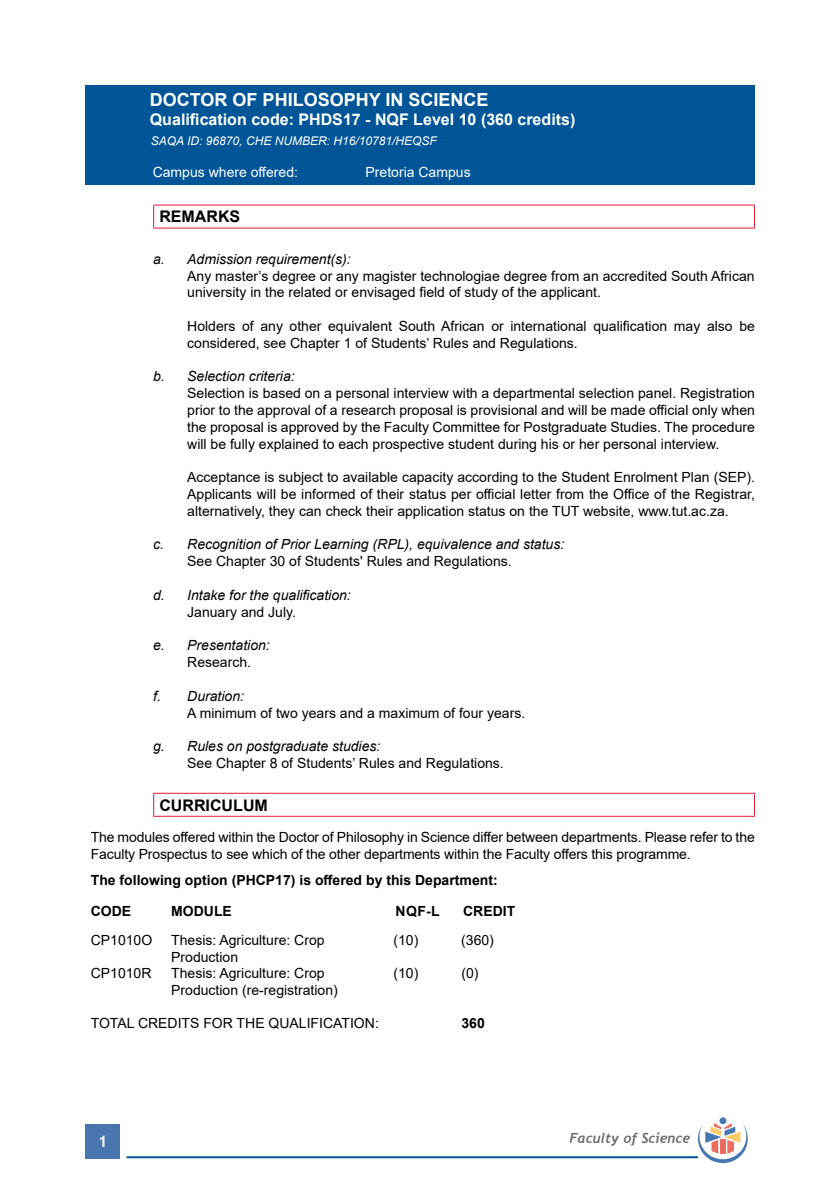
<style>
.page{position:relative;width:840px;height:1191px;background:#fff}
.page>*{position:absolute;margin:0;border:0;box-sizing:border-box;transform-origin:0 0}
.t1{font:700 18px "Arial";color:#fff}
.t2{font:700 16px "Arial";color:#fff}
.t3{font:700 16px "Arial";color:#000}
.t4{font:700 16px "Trebuchet MS";color:#fff}
.t5{font:14px/16.8px "Arial";color:#000}
.t6{font:italic 14px "Arial";color:#000}
.t7{font:700 14px/30.8px "Arial";color:#000}
.t8{font:14px "Arial";color:#fff}
.t9{font:italic 700 14px "Trebuchet";color:#6d6e71}
.t10{font:italic 12px "Arial";color:#fff}
</style>
<div class="page">
<div style="left:86px;top:1124px;width:34px;height:34px;background:#4777ae"></div>
<hr style="left:126px;top:1156px;width:571px;height:2px;background:#005596">
<div style="left:719px;top:1117px;width:7px;height:7px;background:#4777ae;border-radius:50%"></div>
<svg style="left:697px;top:1123px;width:50px;height:40px"></svg>
<div style="left:85px;top:85px;width:669px;height:100px;background:#005596"></div>
<hr style="left:153px;top:205px;width:601px;height:1px;background:#e31837">
<svg style="left:153px;top:206px;width:1px;height:21px"></svg>
<svg style="left:753px;top:206px;width:1px;height:21px"></svg>
<hr style="left:153px;top:227px;width:601px;height:1px;background:#e31837">
<hr style="left:153px;top:792px;width:601px;height:1px;background:#e31837">
<svg style="left:153px;top:793px;width:1px;height:22px"></svg>
<svg style="left:753px;top:793px;width:1px;height:22px"></svg>
<hr style="left:153px;top:815px;width:601px;height:1px;background:#e31837">
<p class="t1" style="left:150px;top:87px;width:340px">DOCTOR OF PHILOSOPHY IN SCIENCE</p>
<p class="t2" style="left:150px;top:108px;width:427px">Qualification code: PHDS17 - NQF Level 10 (360 credits)</p>
<p class="t10" style="left:151px;top:133px;width:287px">SAQA ID: 96870, CHE NUMBER: H16/10781/HEQSF</p>
<p class="t8" style="left:153px;top:162px;width:147px">Campus where offered:</p>
<p class="t8" style="left:365px;top:162px;width:107px">Pretoria Campus</p>
<p class="t3" style="left:159px;top:205px;width:82px">REMARKS</p>
<p class="t6" style="left:153px;top:250px;width:199px">a. Admission requirement(s):</p>
<p class="t5" style="left:187px;top:267px;width:568px">Any master’s degree or any magister technologiae degree from an accredited South African university in the related or envisaged field of study of the applicant.</p>
<p class="t5" style="left:187px;top:317px;width:569px">Holders of any other equivalent South African or international qualification may also be considered, see Chapter 1 of Students’ Rules and Regulations.</p>
<p class="t6" style="left:153px;top:367px;width:143px">b. Selection criteria:</p>
<p class="t5" style="left:187px;top:385px;width:569px;text-align:justify">Selection is based on a personal interview with a departmental selection panel. Registration prior to the approval of a research proposal is provisional and will be made official only when the proposal is approved by the Faculty Committee for Postgraduate Studies. The procedure will be fully explained to each prospective student during his or her personal interview.</p>
<p class="t5" style="left:187px;top:469px;width:569px;text-align:justify">Acceptance is subject to available capacity according to the Student Enrolment Plan (SEP).<br>Applicants will be informed of their status per official letter from the Office of the Registrar, alternatively, they can check their application status on the TUT website, www.tut.ac.za.</p>
<p class="t6" style="left:153px;top:535px;width:412px">c. Recognition of Prior Learning (RPL), equivalence and status:</p>
<p class="t5" style="left:187px;top:553px;width:326px">See Chapter 30 of Students' Rules and Regulations.</p>
<p class="t6" style="left:153px;top:586px;width:199px">d. Intake for the qualification:</p>
<p class="t5" style="left:187px;top:603px;width:110px">January and July.</p>
<p class="t6" style="left:153px;top:636px;width:118px">e. Presentation:</p>
<p class="t5" style="left:187px;top:653px;width:65px">Research.</p>
<p class="t6" style="left:153px;top:687px;width:92px">f. Duration:</p>
<p class="t5" style="left:187px;top:704px;width:339px">A minimum of two years and a maximum of four years.</p>
<p class="t6" style="left:153px;top:737px;width:229px">g. Rules on postgraduate studies:</p>
<p class="t5" style="left:187px;top:754px;width:318px">See Chapter 8 of Students’ Rules and Regulations.</p>
<p class="t3" style="left:159px;top:793px;width:110px">CURRICULUM</p>
<p class="t5" style="left:91px;top:829px;width:665px">The modules offered within the Doctor of Philosophy in Science differ between departments. Please refer to the<br>Faculty Prospectus to see which of the other departments within the Faculty offers this programme.</p>
<p class="t7" style="left:91px;top:865px;width:408px">The following option (PHCP17) is offered by this Department:<br>CODE</p>
<p class="t7" style="left:171px;top:896px;width:62px">MODULE</p>
<p class="t7" style="left:395px;top:896px;width:46px">NQF-L</p>
<p class="t7" style="left:463px;top:896px;width:54px">CREDIT</p>
<p class="t5" style="left:91px;top:931px;width:63px">CP1010O</p>
<p class="t5" style="left:171px;top:931px;width:155px">Thesis: Agriculture: Crop</p>
<p class="t5" style="left:393px;top:931px;width:26px">(10)</p>
<p class="t5" style="left:461px;top:931px;width:34px">(360)</p>
<p class="t5" style="left:171px;top:948px;width:68px">Production</p>
<p class="t5" style="left:91px;top:965px;width:62px">CP1010R</p>
<p class="t5" style="left:171px;top:965px;width:155px">Thesis: Agriculture: Crop</p>
<p class="t5" style="left:393px;top:965px;width:26px">(10)</p>
<p class="t5" style="left:461px;top:965px;width:19px">(0)</p>
<p class="t5" style="left:171px;top:981px;width:168px">Production (re-registration)</p>
<p class="t5" style="left:91px;top:1014px;width:289px">TOTAL CREDITS FOR THE QUALIFICATION:</p>
<p class="t7" style="left:461px;top:1008px;width:25px">360</p>
<p class="t4" style="left:98px;top:1131px;width:11px">1</p>
<p class="t9" style="left:569px;top:1129px;width:122px">Faculty of Science</p>
</div>
